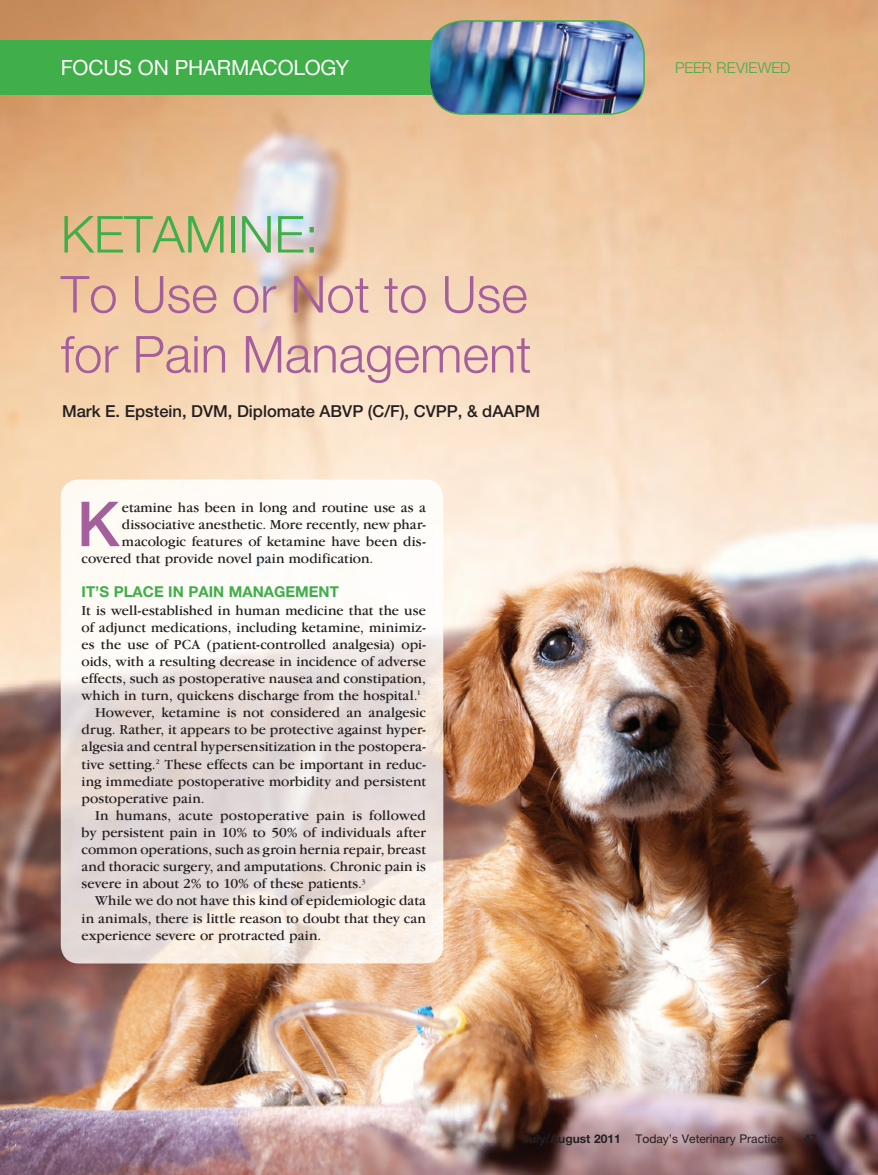
<style>
.page{position:relative;width:878px;height:1175px;background:#fff}
.page>*{position:absolute;margin:0;border:0;box-sizing:border-box;transform-origin:0 0}
.t1{font:500 62.1px "Helvetica Neue LT Std";color:#a45f9c}
.t2{font:300 51px/60px "Helvetica Neue LT Std";color:#a45f9c}
.t3{font:21px "Helvetica Neue LT Std";letter-spacing:-.005em;color:#fff}
.t4{font:500 16.5px "Helvetica Neue LT Std";color:#231f20}
.t5{font:700 15px "Helvetica Neue LT Std";color:#40ae49}
.t6{font:300 15px "Helvetica Neue LT Std";letter-spacing:.005em;color:#40ae49}
.t7{font:14.25px "Garamond IT Cby BT";letter-spacing:.005em;color:#231f20}
.t8{font:12px "Helvetica Neue LT Std";color:#231f20}
.t9{font:700 12px "Helvetica Neue LT Std";color:#231f20}
.s1{color:#40ae49}
.s2{font-weight:700}
</style>
<div class="page">
<img style="left:0;top:0;width:878px;height:1174px">
<img style="left:61px;top:479px;width:382px;height:484px;border-radius:18px">
<div style="left:0;top:40px;width:634px;height:55px;background:#40ae49"></div>
<img style="left:429px;top:21px;width:215px;height:93px;border-radius:34px">
<div style="left:428px;top:20px;width:216px;height:95px;border:2px solid #40ae49;border-radius:34px"></div>
<p class="t3" style="left:61px;top:55px;width:290px">FOCUS ON PHARMACOLOGY</p>
<p class="t6" style="left:675px;top:62px;width:117px">Peer reviewed</p>
<p class="t2" style="left:61px;top:209px;width:472px"><span class="s1">Ketamine:<br></span>to Use or not to Use for Pain management</p>
<p class="t4" style="left:62px;top:405px;width:479px">Mark E. Epstein, DVM, Diplomate ABVP (C/F), CVPP, &amp; dAAPM</p>
<p class="t1" style="left:77px;top:502px;width:44px">K</p>
<p class="t7" style="left:122px;top:502px;width:305px">etamine has been in long and routine use as a</p>
<p class="t7" style="left:122px;top:519px;width:305px">dissociative anesthetic. More recently, new phar-</p>
<p class="t7" style="left:122px;top:536px;width:305px">macologic features of ketamine have been dis-</p>
<p class="t7" style="left:82px;top:553px;width:293px">covered that provide novel pain modification.</p>
<p class="t5" style="left:82px;top:587px;width:259px">IT’S PLACE IN PAIN MANAGEMENT</p>
<p class="t7" style="left:82px;top:604px;width:346px">It is well-established in human medicine that the use</p>
<p class="t7" style="left:82px;top:622px;width:346px">of adjunct medications, including ketamine, minimiz-</p>
<p class="t7" style="left:82px;top:639px;width:346px">es the use of PCA (patient-controlled analgesia) opi-</p>
<p class="t7" style="left:82px;top:656px;width:346px">oids, with a resulting decrease in incidence of adverse</p>
<p class="t7" style="left:82px;top:673px;width:346px">effects, such as postoperative nausea and constipation,</p>
<p class="t7" style="left:82px;top:690px;width:340px">which in turn, quickens discharge from the hospital.<sup>1</sup></p>
<p class="t7" style="left:95px;top:707px;width:332px">However, ketamine is not considered an analgesic</p>
<p class="t7" style="left:82px;top:724px;width:346px">drug. Rather, it appears to be protective against hyper-</p>
<p class="t7" style="left:82px;top:741px;width:346px">algesia and central hypersensitization in the postopera-</p>
<p class="t7" style="left:82px;top:758px;width:346px">tive setting.<sup>2</sup> These effects can be important in reduc-</p>
<p class="t7" style="left:82px;top:775px;width:346px">ing immediate postoperative morbidity and persistent</p>
<p class="t7" style="left:82px;top:793px;width:125px">postoperative pain.</p>
<p class="t7" style="left:95px;top:810px;width:332px">In humans, acute postoperative pain is followed</p>
<p class="t7" style="left:82px;top:827px;width:346px">by persistent pain in 10% to 50% of individuals after</p>
<p class="t7" style="left:82px;top:844px;width:346px">common operations, such as groin hernia repair, breast</p>
<p class="t7" style="left:82px;top:861px;width:346px">and thoracic surgery, and amputations. Chronic pain is</p>
<p class="t7" style="left:82px;top:878px;width:285px">severe in about 2% to 10% of these patients.<sup>3</sup></p>
<p class="t7" style="left:95px;top:895px;width:332px">While we do not have this kind of epidemiologic data</p>
<p class="t7" style="left:82px;top:912px;width:346px">in animals, there is little reason to doubt that they can</p>
<p class="t7" style="left:82px;top:929px;width:241px">experience severe or protracted pain.</p>
<p class="t8" style="left:522px;top:1131px;width:262px"><span class="s2">JULY/AUGUST 2011</span> Today’s Veterinary Practice</p>
<p class="t9" style="left:803px;top:1134px;width:15px">47</p>
</div>
